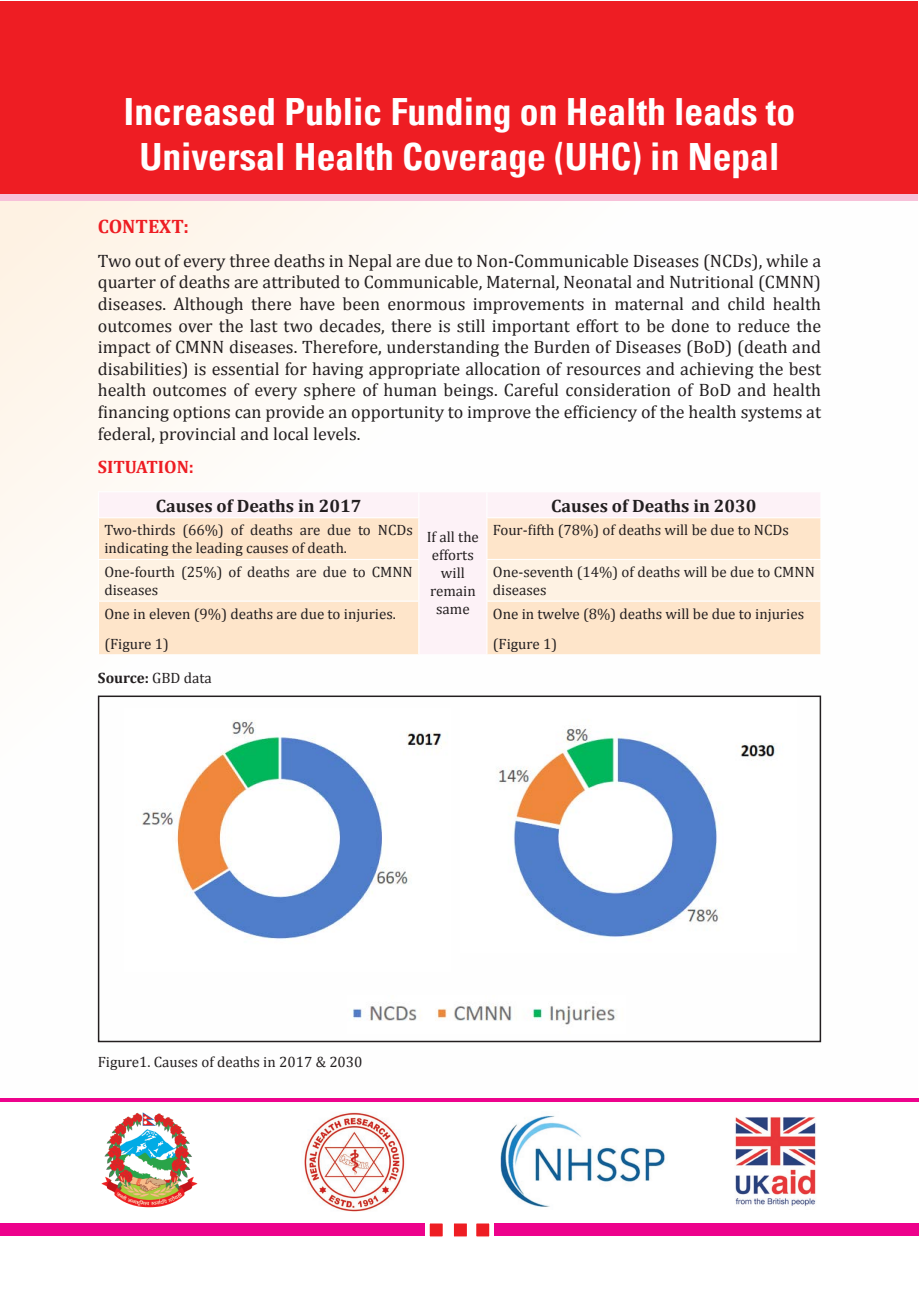
<style>
.page{position:relative;width:919px;height:1289px;background:#fff}
.page>*{position:absolute;margin:0;border:0;box-sizing:border-box;transform-origin:0 0}
.t1{font:700 condensed 37.5px/45px "Univers";color:#fff;text-align:center}
.t2{font:700 19.5px "Cambria";color:#ee1d23}
.t3{font:18px/21.6px "Cambria";color:#231f20;text-align:justify}
.t4{font:700 18px "Cambria";color:#231f20}
.t5{font:700 18px "Cambria";color:#ee1d23}
.t6{font:15px/18px "Cambria";color:#231f20}
.t7{font:700 15px "Cambria";color:#231f20}
.s1{font-weight:400}
</style>
<div class="page">
<div style="left:1px;top:176px;width:917px;height:1112px;background:linear-gradient(to right,#fefaf5,#feffff)"></div>
<div style="left:1px;top:8px;width:917px;height:193px;background:#f7c1d9"></div>
<div style="left:99px;top:492px;width:721px;height:26px;background:#fdf2f7"></div>
<svg style="left:99px;top:518px;width:721px;height:136px;background:#fde6ce"></svg>
<svg style="left:99px;top:559px;width:721px;height:42px;background:#fdf2e4"></svg>
<hr style="left:98px;top:491px;width:321px;height:1px;background:#fff">
<svg style="left:98px;top:492px;width:1px;height:25px"></svg>
<hr style="left:419px;top:491px;width:68px;height:1px;background:#fff">
<svg style="left:418px;top:492px;width:1px;height:25px"></svg>
<hr style="left:419px;top:654px;width:68px;height:1px;background:#fff">
<hr style="left:487px;top:491px;width:334px;height:1px;background:#fff">
<svg style="left:486px;top:492px;width:1px;height:25px"></svg>
<svg style="left:820px;top:492px;width:1px;height:25px"></svg>
<hr style="left:98px;top:517px;width:321px;height:1px;background:#fff">
<hr style="left:98px;top:518px;width:1px;height:41px;background:#fff">
<hr style="left:418px;top:518px;width:1px;height:41px;background:#fff">
<hr style="left:486px;top:517px;width:335px;height:1px;background:#fff">
<hr style="left:486px;top:518px;width:1px;height:41px;background:#fff">
<hr style="left:820px;top:518px;width:1px;height:41px;background:#fff">
<hr style="left:98px;top:559px;width:321px;height:1px;background:#fff">
<hr style="left:98px;top:560px;width:1px;height:40px;background:#fff">
<hr style="left:418px;top:560px;width:1px;height:40px;background:#fff">
<hr style="left:486px;top:559px;width:335px;height:1px;background:#fff">
<hr style="left:486px;top:560px;width:1px;height:40px;background:#fff">
<hr style="left:820px;top:560px;width:1px;height:40px;background:#fff">
<hr style="left:98px;top:600px;width:321px;height:1px;background:#fff">
<hr style="left:98px;top:601px;width:1px;height:53px;background:#fff">
<hr style="left:418px;top:601px;width:1px;height:53px;background:#fff">
<hr style="left:98px;top:654px;width:321px;height:1px;background:#fff">
<hr style="left:486px;top:600px;width:335px;height:1px;background:#fff">
<hr style="left:486px;top:601px;width:1px;height:53px;background:#fff">
<hr style="left:820px;top:601px;width:1px;height:53px;background:#fff">
<hr style="left:487px;top:654px;width:334px;height:1px;background:#fff">
<img style="left:348px;top:995px;width:277px;height:38px">
<div style="left:1px;top:1103px;width:917px;height:185px;background:#fff"></div>
<div style="left:1px;top:1px;width:917px;height:193px;background:#ee1d23"></div>
<img style="left:500px;top:1115px;width:165px;height:92px">
<img style="left:735px;top:1117px;width:81px;height:90px">
<img style="left:101px;top:1112px;width:97px;height:96px">
<img style="left:304px;top:1112px;width:101px;height:100px">
<hr style="left:0;top:1098px;width:918px;height:3px;background:#ed028c">
<div style="left:0;top:1223px;width:918px;height:13px;background:#ed028c"></div>
<div style="left:425px;top:1222px;width:68px;height:15px;background:#fff"></div>
<div style="left:428px;top:1221px;width:16px;height:16px;background:#ee1d23;border:2px solid #fff"></div>
<div style="left:452px;top:1221px;width:16px;height:16px;background:#ee1d23;border:2px solid #fff"></div>
<div style="left:474px;top:1221px;width:16px;height:16px;background:#ee1d23;border:2px solid #fff"></div>
<img style="left:124px;top:708px;width:326px;height:263px">
<img style="left:460px;top:698px;width:336px;height:254px">
<div style="left:98px;top:695px;width:723px;height:347px;border:2px solid #231f20"></div>
<p class="t1" style="left:124px;top:89px;width:672px">Increased Public Funding on Health leads to<br>Universal Health Coverage (UHC) in Nepal</p>
<p class="t2" style="left:98px;top:214px;width:92px">CONTEXT:</p>
<p class="t3" style="left:98px;top:250px;width:724px">Two out of every three deaths in Nepal are due to Non-Communicable Diseases (NCDs), while a quarter of deaths are attributed to Communicable, Maternal, Neonatal and Nutritional (CMNN) diseases. Although there have been enormous improvements in maternal and child health outcomes over the last two decades, there is still important effort to be done to reduce the impact of CMNN diseases. Therefore, understanding the Burden of Diseases (BoD) (death and disabilities) is essential for having appropriate allocation of resources and achieving the best health outcomes of every sphere of human beings. Careful consideration of BoD and health financing options can provide an opportunity to improve the efficiency of the health systems at federal, provincial and local levels.</p>
<p class="t5" style="left:98px;top:456px;width:98px">SITUATION:</p>
<p class="t4" style="left:156px;top:494px;width:207px">Causes of Deaths in 2017</p>
<p class="t6" style="left:427px;top:527px;width:54px;text-align:center">If all the efforts will remain same</p>
<p class="t4" style="left:551px;top:494px;width:207px">Causes of Deaths in 2030</p>
<p class="t6" style="left:104px;top:521px;width:310px">Two-thirds (66%) of deaths are due to NCDs indicating the leading causes of death.</p>
<p class="t6" style="left:493px;top:521px;width:297px">Four-fifth (78%) of deaths will be due to NCDs</p>
<p class="t6" style="left:104px;top:563px;width:310px">One-fourth (25%) of deaths are due to CMNN diseases</p>
<p class="t6" style="left:493px;top:563px;width:323px">One-seventh (14%) of deaths will be due to CMNN diseases</p>
<p class="t6" style="left:104px;top:604px;width:293px">One in eleven (9%) deaths are due to injuries.</p>
<p class="t6" style="left:104px;top:634px;width:66px">(Figure 1)</p>
<p class="t6" style="left:493px;top:604px;width:313px">One in twelve (8%) deaths will be due to injuries</p>
<p class="t6" style="left:493px;top:634px;width:66px">(Figure 1)</p>
<p class="t7" style="left:98px;top:668px;width:115px">Source: <span class="s1">GBD data</span></p>
<p class="t6" style="left:98px;top:1052px;width:266px">Figure1. Causes of deaths in 2017 &amp; 2030</p>
</div>
